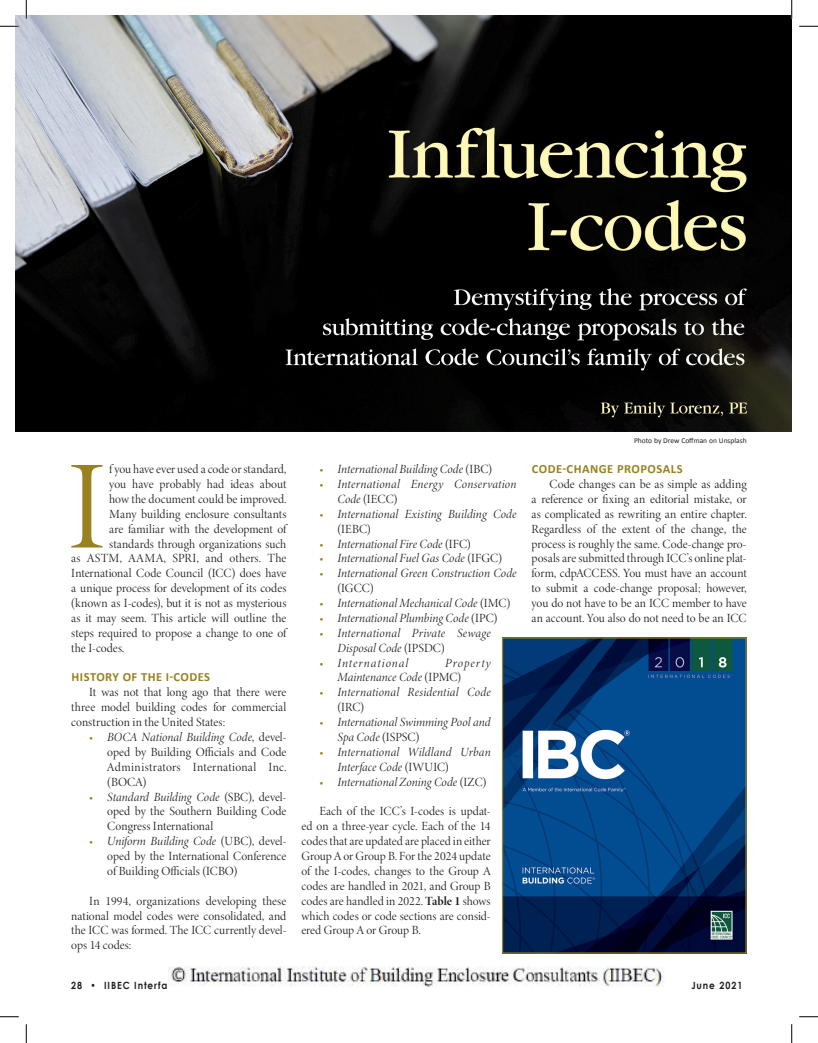
<style>
.page{position:relative;width:818px;height:1043px;background:#fff}
.page>*{position:absolute;margin:0;border:0;box-sizing:border-box;transform-origin:0 0}
.t1{font:126.88px "Minion 3 Display";color:#97821f}
.t2{font:12.5px/14.9px "Minion 3 Display";color:#231f20;text-align:justify}
.t3{font:italic 12.5px/14.9px "Minion 3 Display";letter-spacing:.01em;color:#231f20}
.t4{font:700 12.5px "Calibri";letter-spacing:.04em;color:#97821f}
.t5{font:12.5px "Minion 3 Display";letter-spacing:.02em;color:#231f20}
.t6{font:italic 12.5px "Minion 3 Display";letter-spacing:.08em;color:#231f20}
.t7{font:700 10px "Century Gothic";letter-spacing:.1em;color:#231f20;scale:.9 1}
.t8{font:7.5px "Calibri";color:#231f20}
.s1{color:#97821f}
.s2{font-style:italic}
.s3{font-style:normal;color:#97821f}
.s4{font-style:normal}
.s5{font-weight:700}
</style>
<div class="page">
<img style="left:15px;top:15px;width:776px;height:416px">
<img style="left:504px;top:639px;width:240px;height:312px">
<div style="left:502px;top:637px;width:244px;height:316px;border:1px solid #97821f"></div>
<svg style="left:0;top:25px;width:19px;height:2px"></svg>
<svg style="left:799px;top:25px;width:19px;height:2px"></svg>
<svg style="left:0;top:1016px;width:19px;height:1px"></svg>
<svg style="left:799px;top:1016px;width:19px;height:1px"></svg>
<svg style="left:25px;top:0;width:2px;height:19px"></svg>
<svg style="left:25px;top:1024px;width:2px;height:18px"></svg>
<svg style="left:790px;top:0;width:2px;height:19px"></svg>
<svg style="left:791px;top:1024px;width:1px;height:18px"></svg>
<img style="left:168px;top:966px;width:496px;height:21px">
<h1 class="t1" style="left:67px;top:423px;width:41px">I</h1>
<p class="t2" style="left:109px;top:461px;width:179px">f you have ever used a code or standard,</p>
<p class="t2" style="left:109px;top:476px;width:179px">you have probably had ideas about</p>
<p class="t2" style="left:109px;top:491px;width:179px">how the document could be improved.</p>
<p class="t2" style="left:109px;top:506px;width:179px">Many building enclosure consultants</p>
<p class="t2" style="left:109px;top:521px;width:179px">are familiar with the development of</p>
<p class="t2" style="left:109px;top:536px;width:179px">standards through organizations such</p>
<p class="t5" style="left:71px;top:550px;width:217px">as ASTM, AAMA, SPRI, and others. The</p>
<p class="t2" style="left:71px;top:566px;width:216px">International Code Council (ICC) does have</p>
<p class="t2" style="left:71px;top:580px;width:216px">a unique process for development of its codes</p>
<p class="t2" style="left:71px;top:595px;width:216px">(known as I-codes), but it is not as mysterious</p>
<p class="t2" style="left:71px;top:610px;width:216px">as it may seem. This article will outline the</p>
<p class="t2" style="left:71px;top:625px;width:217px">steps required to propose a change to one of</p>
<p class="t2" style="left:71px;top:640px;width:54px">the I-codes.</p>
<p class="t4" style="left:72px;top:669px;width:140px">HISTORY OF THE I-CODES</p>
<p class="t2" style="left:71px;top:685px;width:217px;text-indent:18px">It was not that long ago that there were three model building codes for commercial construction in the United States:</p>
<p class="t2" style="left:107px;top:729px;width:181px;text-indent:-18px"><span class="s1">•</span> <span class="s2">BOCA National Building Code</span>, devel&shy;oped by Building Officials and Code Administrators International Inc. (BOCA)</p>
<p class="t2" style="left:107px;top:789px;width:181px;text-indent:-18px"><span class="s1">•</span> <span class="s2">Standard Building Code</span> (SBC), devel&shy;oped by the Southern Building Code Congress International</p>
<p class="t2" style="left:107px;top:833px;width:181px;text-indent:-18px"><span class="s1">•</span> <span class="s2">Uniform Building Code</span> (UBC), devel&shy;oped by the International Conference of Building Officials (ICBO)</p>
<p class="t2" style="left:71px;top:893px;width:217px;text-indent:18px">In 1994, organizations developing these national model codes were consolidated, and the ICC was formed. The ICC currently devel&shy;ops 14 codes:</p>
<p class="t3" style="left:319px;top:462px;width:174px"><span class="s3">•</span> International Building Code <span class="s4">(IBC)</span></p>
<p class="t3" style="left:337px;top:476px;width:180px;text-indent:-18px"><span class="s3">•</span> International Energy Conservation<br>Code <span class="s4">(IECC)</span></p>
<p class="t3" style="left:337px;top:506px;width:180px;text-indent:-18px"><span class="s3">•</span> International Existing Building Code <span class="s4">(IEBC)</span></p>
<p class="t3" style="left:319px;top:536px;width:153px"><span class="s3">•</span> International Fire Code <span class="s4">(IFC)</span></p>
<p class="t3" style="left:319px;top:551px;width:184px"><span class="s3">•</span> International Fuel Gas Code <span class="s4">(IFGC)</span></p>
<p class="t3" style="left:337px;top:566px;width:180px;text-indent:-18px"><span class="s3">•</span> International Green Construction Code <span class="s4">(IGCC)</span></p>
<p class="t3" style="left:319px;top:595px;width:192px"><span class="s3">•</span> International Mechanical Code <span class="s4">(IMC)</span></p>
<p class="t3" style="left:319px;top:610px;width:179px"><span class="s3">•</span> International Plumbing Code <span class="s4">(IPC)</span></p>
<p class="t3" style="left:337px;top:625px;width:155px;text-indent:-18px"><span class="s3">•</span> International Private Sewage<br>Disposal Code <span class="s4">(IPSDC)</span></p>
<p class="t6" style="left:319px;top:654px;width:90px"><span class="s3">•</span> International</p>
<p class="t3" style="left:337px;top:655px;width:155px;text-indent:108px">Property<br>Maintenance Code <span class="s4">(IPMC)</span></p>
<p class="t3" style="left:337px;top:685px;width:155px;text-indent:-18px"><span class="s3">•</span> International Residential Code <span class="s4">(IRC)</span></p>
<p class="t3" style="left:337px;top:714px;width:155px;text-indent:-18px"><span class="s3">•</span> International Swimming Pool and<br>Spa Code <span class="s4">(ISPSC)</span></p>
<p class="t3" style="left:337px;top:744px;width:155px;text-indent:-18px"><span class="s3">•</span> International Wildland Urban<br>Interface Code <span class="s4">(IWUIC)</span></p>
<p class="t3" style="left:319px;top:774px;width:168px"><span class="s3">•</span> International Zoning Code <span class="s4">(IZC)</span></p>
<p class="t2" style="left:301px;top:804px;width:191px;text-indent:18px">Each of the ICC’s I-codes is updat&shy;ed on a three-year cycle. Each of the 14 codes that are updated are placed in either Group A or Group B. For the 2024 update of the I-codes, changes to the Group A codes are handled in 2021, and Group B codes are handled in 2022. <span class="s5">Table 1</span> shows which codes or code sections are consid&shy;ered Group A or Group B.</p>
<p class="t8" style="left:634px;top:436px;width:114px">Photo by Drew Coffman on Unsplash</p>
<p class="t4" style="left:532px;top:461px;width:152px">CODE-CHANGE PROPOSALS</p>
<p class="t2" style="left:531px;top:476px;width:217px;text-indent:18px">Code changes can be as simple as adding a reference or fixing an editorial mistake, or as complicated as rewriting an entire chapter.<br>Regardless of the extent of the change, the process is roughly the same. Code-change pro&shy;posals are submitted through ICC’s online plat&shy;form, cdpACCESS. You must have an account to submit a code-change proposal; however, you do not have to be an ICC member to have an account. You also do not need to be an ICC</p>
<p class="t7" style="left:71px;top:978px;width:123px">28 • IIBEC Interface</p>
<p class="t7" style="left:691px;top:978px;width:58px">June 2021</p>
</div>
